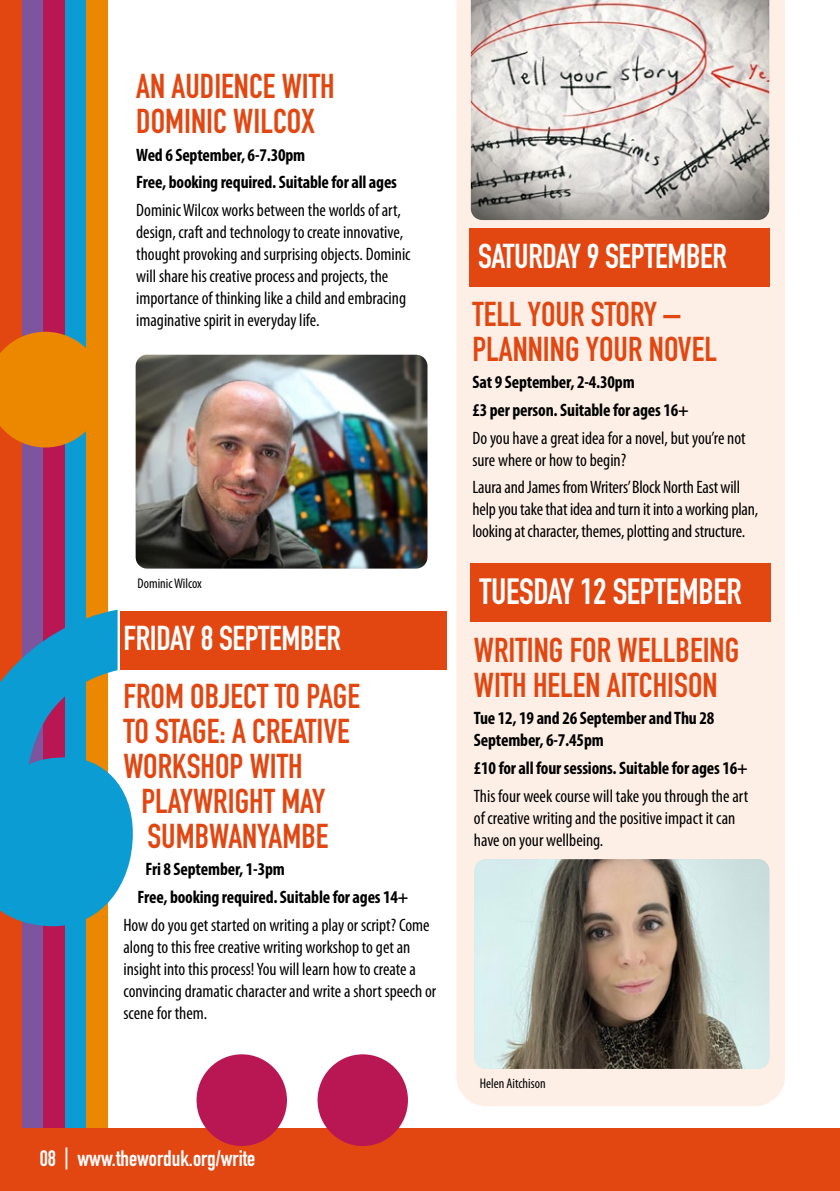
<style>
.page{position:relative;width:840px;height:1191px;background:#fff}
.page>*{position:absolute;margin:0;border:0;box-sizing:border-box;transform-origin:0 0}
.t1{font:700 36px "DIN Condensed";letter-spacing:-.01em;color:#fff}
.t2{font:700 34px/34.8px "DIN Condensed";color:#e24712}
.t3{font:700 34px "DIN Condensed";letter-spacing:-.01em;color:#fff}
.t4{font:700 22px "DIN Condensed";color:#fff}
.t5{font:condensed 18px/22px "Myriad Pro";color:#000}
.t6{font:700 condensed 18px/27.6px "Myriad Pro";letter-spacing:-.01em;color:#000}
.t7{font:condensed 14px "Myriad Pro";color:#000}
.s1{color:#fff}
</style>
<div class="page">
<div style="left:456px;top:0;width:328px;height:1106px;background:#fdefe6"></div>
<div style="left:21px;top:0;width:22px;height:1191px;background:#7d549e"></div>
<div style="left:0;top:0;width:22px;height:1191px;background:#e24712"></div>
<div style="left:86px;top:0;width:22px;height:1191px;background:#ec8700"></div>
<div style="left:64px;top:0;width:22px;height:1191px;background:#0a9cd3"></div>
<div style="left:43px;top:0;width:21px;height:1191px;background:#b81754"></div>
<svg style="left:0;top:332px;width:86px;height:115px;background:#e28309"></svg>
<svg style="left:0;top:609px;width:133px;height:317px;fill:#0a9cd3"></svg>
<div style="left:0;top:1128px;width:839px;height:63px;background:#e24712"></div>
<div style="left:317px;top:1054px;width:91px;height:92px;background:#b81754;border-radius:50%"></div>
<div style="left:196px;top:1054px;width:91px;height:92px;background:#b81754;border-radius:50%"></div>
<div style="left:120px;top:611px;width:326px;height:59px;background:#e24712"></div>
<div style="left:469px;top:228px;width:300px;height:59px;background:#e24712"></div>
<div style="left:470px;top:563px;width:300px;height:58px;background:#e24712"></div>
<img style="left:474px;top:859px;width:294px;height:210px">
<img style="left:136px;top:355px;width:291px;height:213px">
<img style="left:470px;top:0;width:298px;height:220px">
<h2 class="t2" style="left:136px;top:69px;width:200px">AN AUDIENCE WITH<br>DOMINIC WILCOX</h2>
<p class="t6" style="left:136px;top:140px;width:262px">Wed 6 September, 6-7.30pm<br>Free, booking required. Suitable for all ages</p>
<p class="t5" style="left:136px;top:199px;width:276px">Dominic Wilcox works between the worlds of art, design, craft and technology to create innovative, thought provoking and surprising objects. Dominic will share his creative process and projects, the importance of thinking like a child and embracing imaginative spirit in everyday life.</p>
<p class="t7" style="left:137px;top:574px;width:66px">Dominic Wilcox</p>
<h2 class="t2" style="left:123px;top:609px;width:300px;line-height:57.6px"><span class="s1">FRIDAY 8 SEPTEMBER</span>ROUTES<br>FROM OBJECT TO PAGE</h2>
<h2 class="t2" style="left:123px;top:713px;width:228px">TO STAGE: A CREATIVE</h2>
<h2 class="t2" style="left:123px;top:748px;width:181px">WORKSHOP WITH</h2>
<h2 class="t2" style="left:141px;top:783px;width:185px">PLAYWRIGHT MAY</h2>
<h2 class="t2" style="left:147px;top:818px;width:182px">SUMBWANYAMBE</h2>
<p class="t6" style="left:137px;top:855px;width:272px;text-indent:8px">Fri 8 September, 1-3pm<br>Free, booking required. Suitable for ages 14+</p>
<p class="t5" style="left:123px;top:913px;width:314px">How do you get started on writing a play or script? Come along to this free creative writing workshop to get an insight into this process! You will learn how to create a convincing dramatic character and write a short speech or scene for them.</p>
<p class="t4" style="left:40px;top:1143px;width:217px">08 | www.theworduk.org/write</p>
<h2 class="t3" style="left:478px;top:233px;width:250px">SATURDAY 9 SEPTEMBER</h2>
<h2 class="t2" style="left:472px;top:296px;width:246px">TELL YOUR STORY –<br>PLANNING YOUR NOVEL</h2>
<p class="t6" style="left:472px;top:368px;width:218px">Sat 9 September, 2-4.30pm<br>£3 per person. Suitable for ages 16+</p>
<p class="t5" style="left:472px;top:426px;width:275px">Do you have a great idea for a novel, but you’re not sure where or how to begin?</p>
<p class="t5" style="left:472px;top:476px;width:287px">Laura and James from Writers’ Block North East will help you take that idea and turn it into a working plan, looking at character, themes, plotting and structure.</p>
<h1 class="t1" style="left:479px;top:567px;width:263px">TUESDAY 12 SEPTEMBER</h1>
<h2 class="t2" style="left:473px;top:632px;width:267px">WRITING FOR WELLBEING<br>WITH HELEN AITCHISON</h2>
<p class="t6" style="left:473px;top:707px;width:242px;line-height:22px">Tue 12, 19 and 26 September and Thu 28<br>September, 6-7.45pm</p>
<p class="t6" style="left:473px;top:753px;width:275px">£10 for all four sessions. Suitable for ages 16+</p>
<p class="t5" style="left:473px;top:784px;width:276px">This four week course will take you through the art of creative writing and the positive impact it can have on your wellbeing.</p>
<p class="t7" style="left:479px;top:1075px;width:67px">Helen Aitchison</p>
</div>
